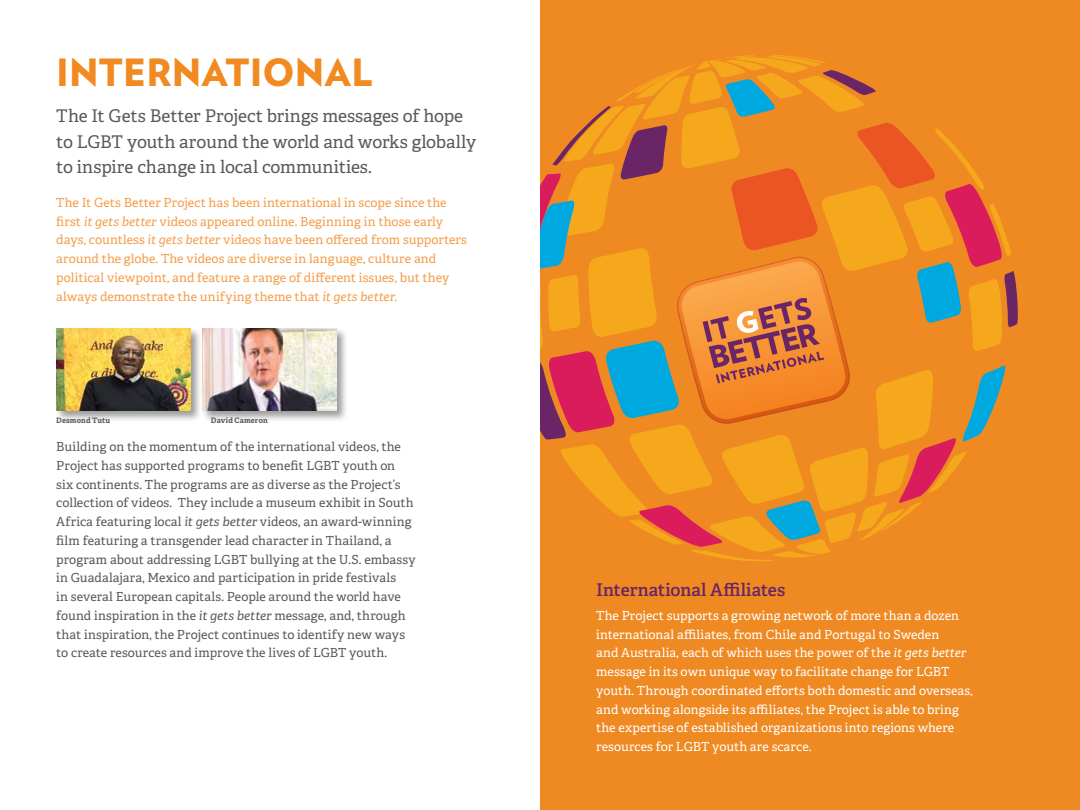
<style>
.page{position:relative;width:1080px;height:810px;background:#fff}
.page>*{position:absolute;margin:0;border:0;box-sizing:border-box;transform-origin:0 0}
.t1{font:900 37.5px "Verlag";color:#f18a21}
.t2{font:17.5px/25px "Adelle Basic";letter-spacing:-.005em;color:#58595b}
.t3{font:600 17.5px "Adelle Basic";color:#692565}
.t4{font:12.5px/18.8px "Adelle Basic";letter-spacing:.005em;color:#58595b}
.t5{font:12.5px/18.8px "Adelle Basic";letter-spacing:.005em;color:#fff}
.t6{font:12.5px/18.8px "Adelle Basic";letter-spacing:.005em;color:#f49e4a}
.t7{font:700 7.5px "Adelle Basic";letter-spacing:.015em;color:#58595b}
.s1{font-style:italic}
</style>
<div class="page">
<div style="left:540px;top:0;width:540px;height:810px;background:#ef8922"></div>
<svg style="left:540px;top:55px;width:478px;height:506px"></svg>
<div style="left:201px;top:327px;width:148px;height:96px;background:#000;opacity:.4"></div>
<img style="left:203px;top:328px;width:133px;height:83px">
<div style="left:55px;top:327px;width:148px;height:96px;background:#000;opacity:.4"></div>
<img style="left:56px;top:328px;width:134px;height:83px">
<h1 class="t1" style="left:56px;top:42px;width:26px">INTERNATIONAL</h1>
<h2 class="t2" style="left:56px;top:104px;width:422px">The It Gets Better Project brings messages of hope to LGBT youth around the world and works globally to inspire change in local communities.</h2>
<p class="t6" style="left:56px;top:193px;width:412px">The It Gets Better Project has been international in scope since the first <span class="s1">it gets better</span> videos appeared online. Beginning in those early days, countless <span class="s1">it gets better</span> videos have been offered from supporters around the globe. The videos are diverse in language, culture and political viewpoint, and feature a range of different issues, but they always demonstrate the unifying theme that <span class="s1">it gets better</span>.</p>
<p class="t7" style="left:56px;top:415px;width:56px">Desmond Tutu</p>
<p class="t7" style="left:211px;top:415px;width:58px">David Cameron</p>
<p class="t4" style="left:56px;top:437px;width:361px">Building on the momentum of the international videos, the Project has supported programs to benefit LGBT youth on<br>six continents. The programs are as diverse as the Project’s collection of videos. They include a museum exhibit in South Africa featuring local <span class="s1">it gets better</span> videos, an award-winning film featuring a transgender lead character in Thailand, a program about addressing LGBT bullying at the U.S. embassy in Guadalajara, Mexico and participation in pride festivals<br>in several European capitals. People around the world have found inspiration in the <span class="s1">it gets better</span> message, and, through that inspiration, the Project continues to identify new ways to create resources and improve the lives of LGBT youth.</p>
<h2 class="t3" style="left:596px;top:579px;width:191px">International Affiliates</h2>
<p class="t5" style="left:596px;top:606px;width:378px">The Project supports a growing network of more than a dozen international affiliates, from Chile and Portugal to Sweden<br>and Australia, each of which uses the power of the <span class="s1">it gets better </span>message in its own unique way to facilitate change for LGBT youth. Through coordinated efforts both domestic and overseas, and working alongside its affiliates, the Project is able to bring the expertise of established organizations into regions where resources for LGBT youth are scarce.</p>
</div>
